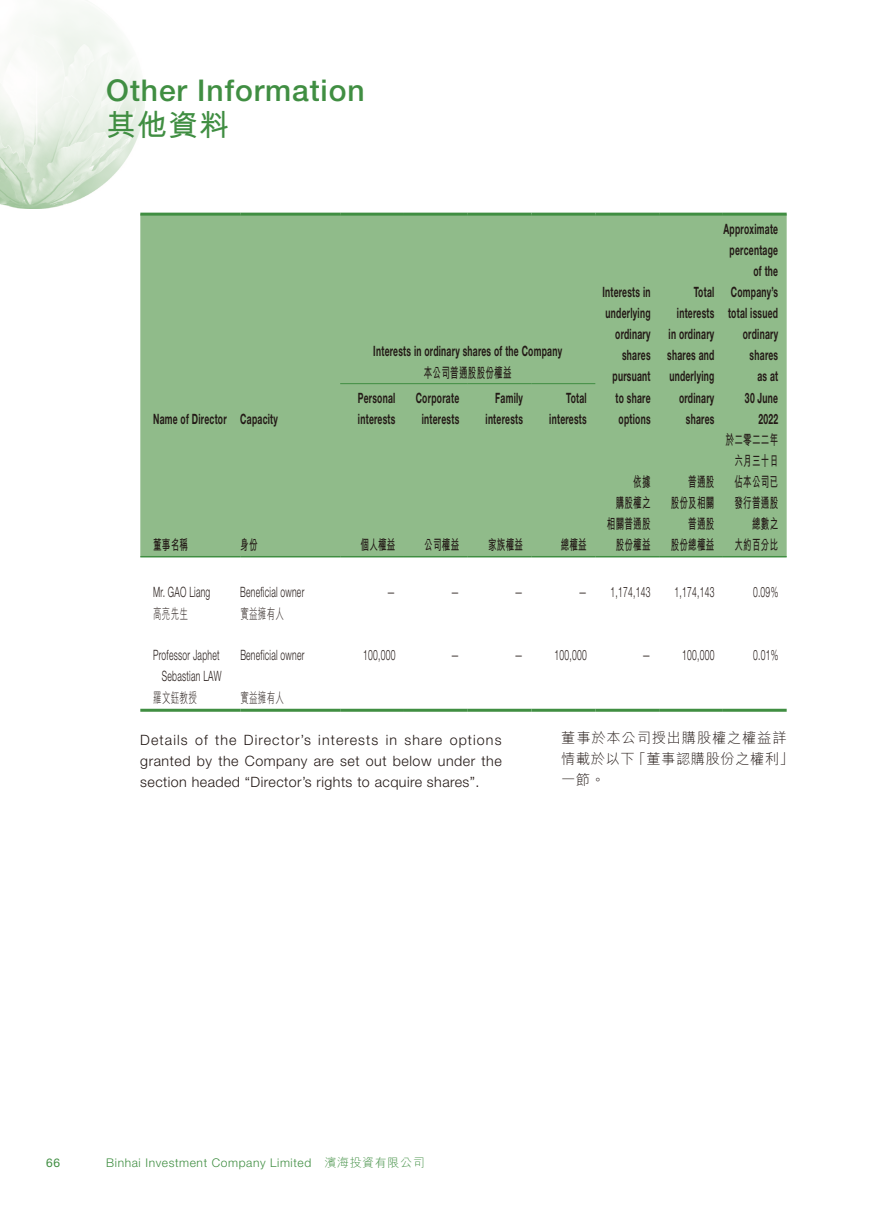
<style>
.page{position:relative;width:893px;height:1212px;background:#fff}
.page>*{position:absolute;margin:0;border:0;box-sizing:border-box;transform-origin:0 0}
.t1{font:500 30px "Helvetica Neue LT Std";letter-spacing:.03em;color:#408e42}
.t2{font:700 30px "M Hei HK";color:#408e42}
.t3{font:700 14.25px/21px "Helvetica Neue LT Std";letter-spacing:.03em;color:#231916;text-align:right;scale:.6 1}
.t4{font:300 14.25px/21px "Helvetica Neue LT Std";letter-spacing:.03em;color:#231916;text-align:justify}
.t5{font:300 14.25px/21px "Helvetica Neue LT Std";letter-spacing:.03em;color:#231916;text-align:right;scale:.6 1}
.t6{font:700 14.25px/21px "M Hei HK";letter-spacing:.03em;color:#231916;text-align:right;scale:.6 1}
.t7{font:300 14.25px/21px "M Hei HK";letter-spacing:.06em;color:#231916}
.t8{font:300 14.25px "M Hei HK";letter-spacing:.04em;color:#231916;scale:.6 1}
.t9{font:300 12px "Helvetica Neue LT Std";letter-spacing:.05em;color:#408e42}
.t10{font:12px "Helvetica Neue LT Std";color:#408e42}
.s1{font-family:"M Hei HK"}
</style>
<div class="page">
<img style="left:0;top:8px;width:145px;height:200px">
<div style="left:140px;top:216px;width:647px;height:340px;background:#90bb8a"></div>
<hr style="left:340px;top:383px;width:64px;height:1px;background:#408e42">
<hr style="left:404px;top:383px;width:64px;height:1px;background:#408e42">
<hr style="left:468px;top:383px;width:63px;height:1px;background:#408e42">
<hr style="left:531px;top:383px;width:64px;height:1px;background:#408e42">
<hr style="left:140px;top:556px;width:100px;height:1px;background:#408e42">
<hr style="left:240px;top:556px;width:100px;height:1px;background:#408e42">
<hr style="left:340px;top:556px;width:64px;height:1px;background:#408e42">
<hr style="left:404px;top:556px;width:64px;height:1px;background:#408e42">
<hr style="left:468px;top:556px;width:63px;height:1px;background:#408e42">
<hr style="left:531px;top:556px;width:64px;height:1px;background:#408e42">
<hr style="left:595px;top:556px;width:64px;height:1px;background:#408e42">
<hr style="left:659px;top:556px;width:64px;height:1px;background:#408e42">
<hr style="left:723px;top:556px;width:64px;height:1px;background:#408e42">
<hr style="left:140px;top:213px;width:100px;height:3px;background:#408e42">
<hr style="left:240px;top:213px;width:100px;height:3px;background:#408e42">
<hr style="left:340px;top:213px;width:64px;height:3px;background:#408e42">
<hr style="left:404px;top:213px;width:64px;height:3px;background:#408e42">
<hr style="left:468px;top:213px;width:63px;height:3px;background:#408e42">
<hr style="left:531px;top:213px;width:64px;height:3px;background:#408e42">
<hr style="left:595px;top:213px;width:64px;height:3px;background:#408e42">
<hr style="left:659px;top:213px;width:64px;height:3px;background:#408e42">
<hr style="left:723px;top:213px;width:64px;height:3px;background:#408e42">
<hr style="left:140px;top:709px;width:100px;height:3px;background:#408e42">
<hr style="left:240px;top:709px;width:100px;height:3px;background:#408e42">
<hr style="left:340px;top:709px;width:64px;height:3px;background:#408e42">
<hr style="left:404px;top:709px;width:64px;height:3px;background:#408e42">
<hr style="left:468px;top:709px;width:63px;height:3px;background:#408e42">
<hr style="left:531px;top:709px;width:64px;height:3px;background:#408e42">
<hr style="left:595px;top:709px;width:64px;height:3px;background:#408e42">
<hr style="left:659px;top:709px;width:64px;height:3px;background:#408e42">
<hr style="left:723px;top:709px;width:64px;height:3px;background:#408e42">
<h1 class="t1" style="left:106px;top:73px;width:260px">Other Information</h1>
<h1 class="t2" style="left:106px;top:104px;width:124px">其他資料</h1>
<p class="t3" style="left:373px;top:340px;width:316px">Interests in ordinary shares of the Company</p>
<p class="t6" style="left:424px;top:361px;width:148px">本公司普通股股份權益</p>
<p class="t3" style="left:602px;top:281px;width:82px">Interests in underlying ordinary shares pursuant</p>
<p class="t3" style="left:667px;top:281px;width:80px">Total interests in ordinary shares and underlying</p>
<p class="t3" style="left:723px;top:218px;width:93px">Approximate percentage of the<br>Company’s total issued ordinary shares<br>as at</p>
<p class="t3" style="left:153px;top:408px;width:210px">Name of Director Capacity</p>
<p class="t3" style="left:358px;top:387px;width:64px;text-align:left">Personal interests</p>
<p class="t3" style="left:416px;top:387px;width:74px;text-align:center">Corporate interests</p>
<p class="t3" style="left:485px;top:387px;width:64px">Family interests</p>
<p class="t3" style="left:549px;top:387px;width:64px">Total interests</p>
<p class="t3" style="left:616px;top:387px;width:60px;text-align:left">to share options</p>
<p class="t3" style="left:679px;top:387px;width:60px;text-align:center">ordinary shares</p>
<p class="t3" style="left:745px;top:387px;width:57px">30 June<br>2022</p>
<p class="t6" style="left:153px;top:533px;width:60px">董事名稱</p>
<p class="t6" style="left:240px;top:533px;width:30px">身份</p>
<p class="t6" style="left:361px;top:533px;width:60px">個人權益</p>
<p class="t6" style="left:424px;top:533px;width:60px">公司權益</p>
<p class="t6" style="left:488px;top:533px;width:60px">家族權益</p>
<p class="t6" style="left:561px;top:533px;width:45px">總權益</p>
<p class="t6" style="left:607px;top:470px;width:74px">依據<br>購股權之相關普通股股份權益</p>
<p class="t6" style="left:671px;top:470px;width:74px">普通股<br>股份及相關普通股<br>股份總權益</p>
<p class="t6" style="left:726px;top:428px;width:89px">於二零二二年六月三十日佔本公司已發行普通股總數之<br>大約百分比</p>
<p class="t5" style="left:153px;top:581px;width:97px">Mr. GAO Liang</p>
<p class="t5" style="left:240px;top:581px;width:108px">Beneficial owner</p>
<p class="t5" style="left:387px;top:581px;width:16px">—</p>
<p class="t5" style="left:451px;top:581px;width:16px">—</p>
<p class="t5" style="left:515px;top:581px;width:16px">—</p>
<p class="t5" style="left:578px;top:581px;width:122px">— 1,174,143</p>
<p class="t5" style="left:674px;top:581px;width:68px">1,174,143</p>
<p class="t5" style="left:753px;top:581px;width:44px">0.09%</p>
<p class="t8" style="left:153px;top:606px;width:60px">高亮先生</p>
<p class="t8" style="left:240px;top:606px;width:74px">實益擁有人</p>
<p class="t5" style="left:153px;top:644px;width:115px">Professor Japhet<br>Sebastian LAW</p>
<p class="t5" style="left:240px;top:644px;width:108px">Beneficial owner</p>
<p class="t5" style="left:363px;top:644px;width:56px">100,000</p>
<p class="t5" style="left:451px;top:644px;width:16px">—</p>
<p class="t5" style="left:515px;top:644px;width:122px">— 100,000</p>
<p class="t5" style="left:642px;top:644px;width:122px">— 100,000</p>
<p class="t5" style="left:753px;top:644px;width:44px">0.01%</p>
<p class="t8" style="left:153px;top:690px;width:74px">羅文鈺教授</p>
<p class="t8" style="left:240px;top:690px;width:74px">實益擁有人</p>
<p class="t4" style="left:140px;top:729px;width:363px">Details of the Director’s interests in share options granted by the Company are set out below under the section headed “Director’s rights to acquire shares”.</p>
<p class="t7" style="left:561px;top:727px;width:234px">董事於本公司授出購股權之權益詳情載於以下「董事認購股份之權利」一節。</p>
<p class="t10" style="left:46px;top:1155px;width:15px">66</p>
<p class="t9" style="left:106px;top:1155px;width:320px">Binhai Investment Company Limited <span class="s1">濱海投資有限公司</span></p>
</div>
